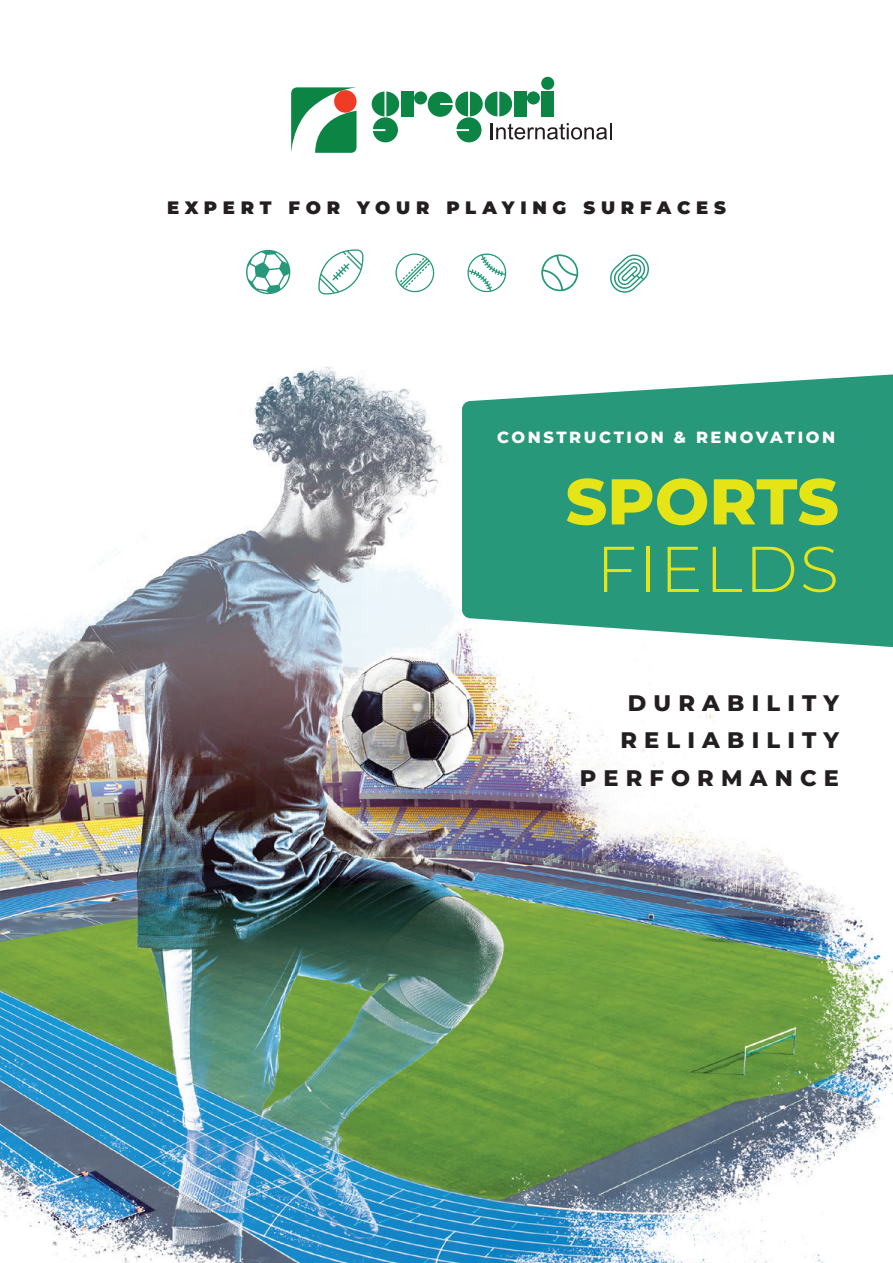
<style>
.page{position:relative;width:893px;height:1263px;background:#fff}
.page>*{position:absolute;margin:0;border:0;box-sizing:border-box;transform-origin:0 0}
.t1{font:800 64.5px "Montserrat";color:#e4e417}
.t2{font:300 64.5px "Montserrat";letter-spacing:.03em;color:#e4e417}
.t3{font:800 22.5px/37.5px "Montserrat";letter-spacing:.32em;color:#231f20;text-align:right}
.t4{font:900 18px "Montserrat";letter-spacing:.32em;color:#231f20}
.t5{font:800 16.2px "Montserrat";letter-spacing:.16em;color:#fff}
</style>
<div class="page">
<img style="left:0;top:367px;width:893px;height:896px">
<svg style="left:462px;top:371px;width:431px;height:280px;background:#42a58a"></svg>
<svg style="left:291px;top:87px;width:66px;height:66px"></svg>
<div style="left:334px;top:90px;width:23px;height:23px;background:#ef3c25;border-radius:50%"></div>
<div style="left:541px;top:91px;width:13px;height:26px;background:#0c8444"></div>
<div style="left:514px;top:91px;width:12px;height:26px;background:#0c8444"></div>
<div style="left:527px;top:91px;width:13px;height:13px;background:#0c8444;border-radius:50%"></div>
<div style="left:401px;top:91px;width:12px;height:26px;background:#0c8444"></div>
<div style="left:414px;top:91px;width:13px;height:13px;background:#0c8444;border-radius:50%"></div>
<div style="left:541px;top:77px;width:13px;height:13px;background:#0c8444;border-radius:50%"></div>
<div style="left:373px;top:117px;width:25px;height:25px;background:#0c8444;border-radius:12px"></div>
<div style="left:428px;top:92px;width:25px;height:25px;background:#0c8444;border-radius:12px"></div>
<svg style="left:372px;top:91px;width:27px;height:25px"></svg>
<div style="left:456px;top:117px;width:25px;height:25px;background:#0c8444;border-radius:12px"></div>
<svg style="left:455px;top:91px;width:57px;height:25px"></svg>
<hr style="left:490px;top:123px;width:3px;height:16px;background:#231f20">
<svg style="left:496px;top:123px;width:115px;height:17px"></svg>
<svg style="left:541px;top:254px;width:38px;height:37px"></svg>
<svg style="left:246px;top:250px;width:44px;height:44px"></svg>
<svg style="left:318px;top:249px;width:46px;height:45px"></svg>
<svg style="left:467px;top:253px;width:39px;height:39px"></svg>
<svg style="left:395px;top:253px;width:39px;height:39px"></svg>
<svg style="left:610px;top:254px;width:39px;height:39px"></svg>
<p class="t4" style="left:167px;top:194px;width:560px">EXPERT FOR YOUR PLAYING SURFACES</p>
<p class="t5" style="left:497px;top:426px;width:339px">CONSTRUCTION &amp; RENOVATION</p>
<h1 class="t1" style="left:565px;top:454px;width:275px">SPORTS</h1>
<h1 class="t2" style="left:596px;top:525px;width:244px">FIELDS</h1>
<p class="t3" style="left:580px;top:683px;width:261px">DURABILITY<br>RELIABILITY<br>PERFORMANCE</p>
</div>
